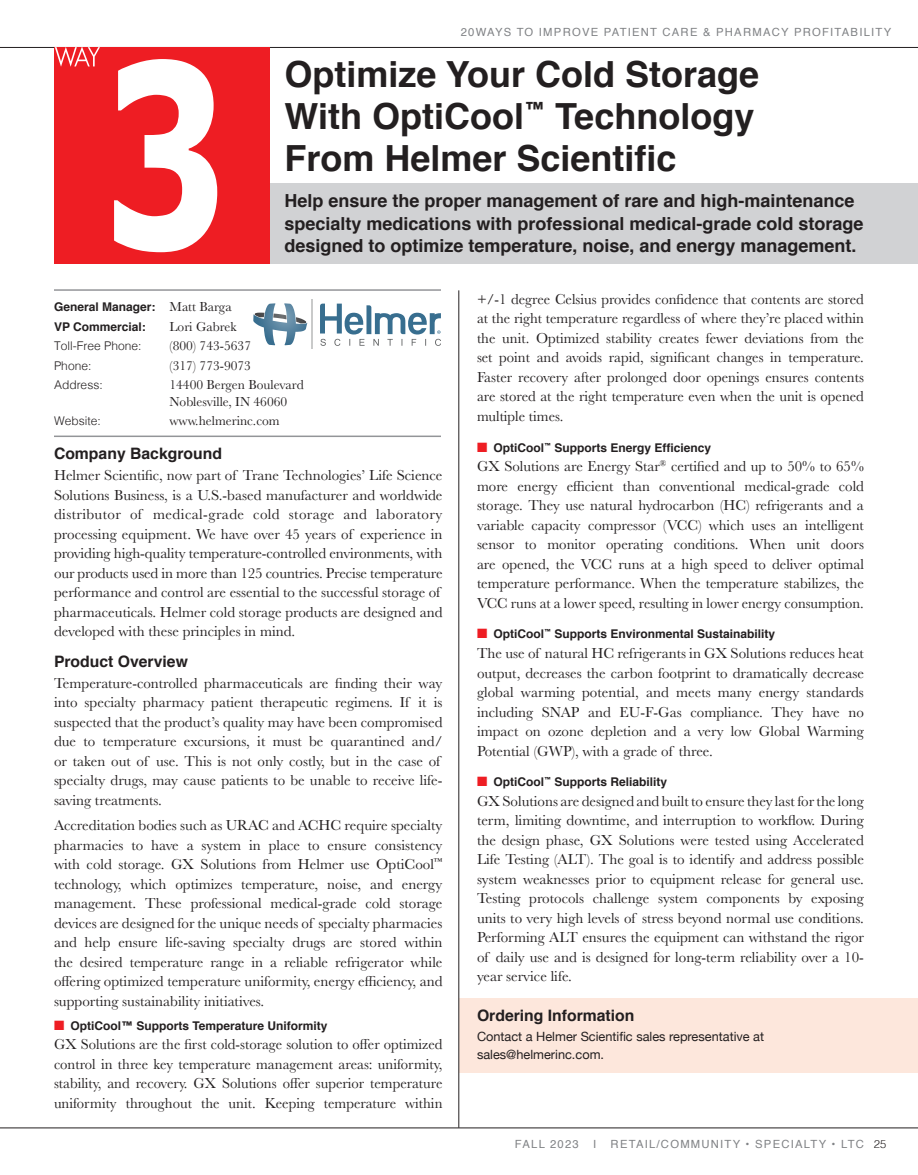
<style>
.page{position:relative;width:918px;height:1175px;background:#fff}
.page>*{position:absolute;margin:0;border:0;box-sizing:border-box;transform-origin:0 0}
.t1{font:700 36px/42px "Helvetica";color:#231f20}
.t2{font:700 18px/22.5px "Helvetica";color:#231f20}
.t3{font:700 15.75px "Helvetica";color:#231f20}
.t4{font:15px/19.5px "Baskerville";color:#231f20;text-align:justify}
.t5{font:13.5px/16.5px "Baskerville";color:#231f20}
.t6{font:12.75px/18px "Helvetica Neue";color:#231f20}
.t7{font:700 12px/19.5px "Helvetica";color:#231f20}
.t8{font:300 12px "Helvetica";color:#231f20}
.t9{font:11.25px "Helvetica";letter-spacing:.11em;color:#808285}
.s1{font-family:"Baskerville";font-weight:400;font-size:13.5px}
.s2{color:#ee1d23}
.s3{font-weight:300;color:#231f20}
</style>
<div class="page">
<hr style="left:0;top:1127px;width:918px;height:1px;background:#231f20">
<hr style="left:0;top:47px;width:918px;height:1px;background:#231f20">
<hr style="left:54px;top:289px;width:387px;height:2px;background:#939598">
<div style="left:459px;top:998px;width:459px;height:75px;background:#fde7dc"></div>
<div style="left:55px;top:183px;width:863px;height:80px;background:#d1d2d4"></div>
<hr style="left:54px;top:435px;width:387px;height:2px;background:#939598">
<svg style="left:253px;top:303px;width:54px;height:42px"></svg>
<svg style="left:320px;top:303px;width:121px;height:43px"></svg>
<hr style="left:311px;top:299px;width:1px;height:50px;background:#c9caca">
<div style="left:54px;top:47px;width:216px;height:216px;background:#ee1d23"></div>
<svg style="left:114px;top:59px;width:103px;height:193px"></svg>
<svg style="left:55px;top:47px;width:45px;height:20px"></svg>
<hr style="left:459px;top:290px;width:1px;height:837px;background:#231f20">
<p class="t9" style="left:461px;top:23px;width:432px">20WAYS TO IMPROVE PATIENT CARE &amp; PHARMACY PROFITABILITY</p>
<h1 class="t1" style="left:284px;top:54px;width:476px">Optimize Your Cold Storage<br>With OptiCool<sup>™</sup> Technology<br>From Helmer Scientific</h1>
<p class="t2" style="left:284px;top:190px;width:581px">Help ensure the proper management of rare and high-maintenance specialty medications with professional medical-grade cold storage designed to optimize temperature, noise, and energy management.</p>
<p class="t7" style="left:54px;top:297px;width:179px">General Manager: <span class="s1">Matt Barga<br></span>VP Commercial:</p>
<p class="t5" style="left:170px;top:318px;width:69px">Lori Gabrek</p>
<p class="t8" style="left:54px;top:336px;width:89px">Toll-Free Phone:</p>
<p class="t5" style="left:170px;top:338px;width:83px">(800) 743-5637</p>
<p class="t8" style="left:54px;top:355px;width:39px">Phone:</p>
<p class="t5" style="left:169px;top:357px;width:83px">(317) 773-9073</p>
<p class="t8" style="left:54px;top:375px;width:50px">Address:</p>
<p class="t5" style="left:169px;top:377px;width:136px">14400 Bergen Boulevard<br>Noblesville, IN 46060</p>
<p class="t8" style="left:54px;top:411px;width:48px">Website:</p>
<p class="t5" style="left:170px;top:413px;width:112px">www.helmerinc.com</p>
<p class="t3" style="left:54px;top:441px;width:170px">Company Background</p>
<p class="t4" style="left:54px;top:466px;width:390px;text-align:left">Helmer Scientific, now part of Trane Technologies’ Life Science Solutions Business, is a U.S.-based manufacturer and worldwide distributor of medical-grade cold storage and laboratory processing equipment. We have over 45 years of experience in providing high-quality temperature-controlled environments, with our products used in more than 125 countries. Precise temperature performance and control are essential to the successful storage of pharmaceuticals. Helmer cold storage products are designed and developed with these principles in mind.</p>
<p class="t3" style="left:54px;top:648px;width:135px">Product Overview</p>
<p class="t4" style="left:54px;top:673px;width:390px;text-align:left">Temperature-controlled pharmaceuticals are finding their way into specialty pharmacy patient therapeutic regimens. If it is suspected that the product’s quality may have been compromised due to temperature excursions, it must be quarantined and/ or taken out of use. This is not only costly, but in the case of specialty drugs, may cause patients to be unable to receive life&shy;saving treatments.</p>
<p class="t4" style="left:54px;top:815px;width:390px">Accreditation bodies such as URAC and ACHC require specialty pharmacies to have a system in place to ensure consistency with cold storage. GX Solutions from Helmer use OptiCool<sup>™ </sup>technology, which optimizes temperature, noise, and energy management. These professional medical-grade cold storage devices are designed for the unique needs of specialty pharmacies and help ensure life-saving specialty drugs are stored within the desired temperature range in a reliable refrigerator while offering optimized temperature uniformity, energy efficiency, and supporting sustainability initiatives.</p>
<p class="t7" style="left:54px;top:1016px;width:275px"><span class="s2">■</span> OptiCool™ Supports Temperature Uniformity</p>
<p class="t4" style="left:54px;top:1034px;width:390px">GX Solutions are the first cold-storage solution to offer optimized control in three key temperature management areas: uniformity, stability, and recovery. GX Solutions offer superior temperature uniformity throughout the unit. Keeping temperature within</p>
<p class="t4" style="left:477px;top:289px;width:389px">+/-1 degree Celsius provides confidence that contents are stored at the right temperature regardless of where they’re placed within the unit. Optimized stability creates fewer deviations from the set point and avoids rapid, significant changes in temperature.<br>Faster recovery after prolonged door openings ensures contents are stored at the right temperature even when the unit is opened multiple times.</p>
<p class="t7" style="left:477px;top:438px;width:236px"><span class="s2">■</span> OptiCool<sup>™</sup> Supports Energy Efficiency</p>
<p class="t4" style="left:477px;top:457px;width:389px">GX Solutions are Energy Star<sup>®</sup> certified and up to 50% to 65% more energy efficient than conventional medical-grade cold storage. They use natural hydrocarbon (HC) refrigerants and a variable capacity compressor (VCC) which uses an intelligent sensor to monitor operating conditions. When unit doors are opened, the VCC runs at a high speed to deliver optimal temperature performance. When the temperature stabilizes, the VCC runs at a lower speed, resulting in lower energy consumption.</p>
<p class="t7" style="left:477px;top:624px;width:300px"><span class="s2">■</span> OptiCool<sup>™</sup> Supports Environmental Sustainability</p>
<p class="t4" style="left:477px;top:643px;width:389px">The use of natural HC refrigerants in GX Solutions reduces heat output, decreases the carbon footprint to dramatically decrease global warming potential, and meets many energy standards including SNAP and EU-F-Gas compliance. They have no impact on ozone depletion and a very low Global Warming Potential (GWP), with a grade of three.</p>
<p class="t7" style="left:477px;top:772px;width:192px"><span class="s2">■</span> OptiCool<sup>™</sup> Supports Reliability</p>
<p class="t4" style="left:477px;top:791px;width:389px">GX Solutions are designed and built to ensure they last for the long term, limiting downtime, and interruption to workflow. During the design phase, GX Solutions were tested using Accelerated Life Testing (ALT). The goal is to identify and address possible system weaknesses prior to equipment release for general use.<br>Testing protocols challenge system components by exposing units to very high levels of stress beyond normal use conditions.<br>Performing ALT ensures the equipment can withstand the rigor of daily use and is designed for long-term reliability over a 10- year service life.</p>
<p class="t3" style="left:477px;top:1002px;width:159px">Ordering Information</p>
<p class="t6" style="left:477px;top:1027px;width:289px">Contact a Helmer Scientific sales representative at sales@helmerinc.com.</p>
<p class="t9" style="left:515px;top:1135px;width:65px">FALL 2023</p>
<p class="t9" style="left:593px;top:1135px;width:5px">I</p>
<p class="t9" style="left:611px;top:1135px;width:277px">RETAIL/COMMUNITY • SPECIALTY • LTC <span class="s3">25</span></p>
</div>
